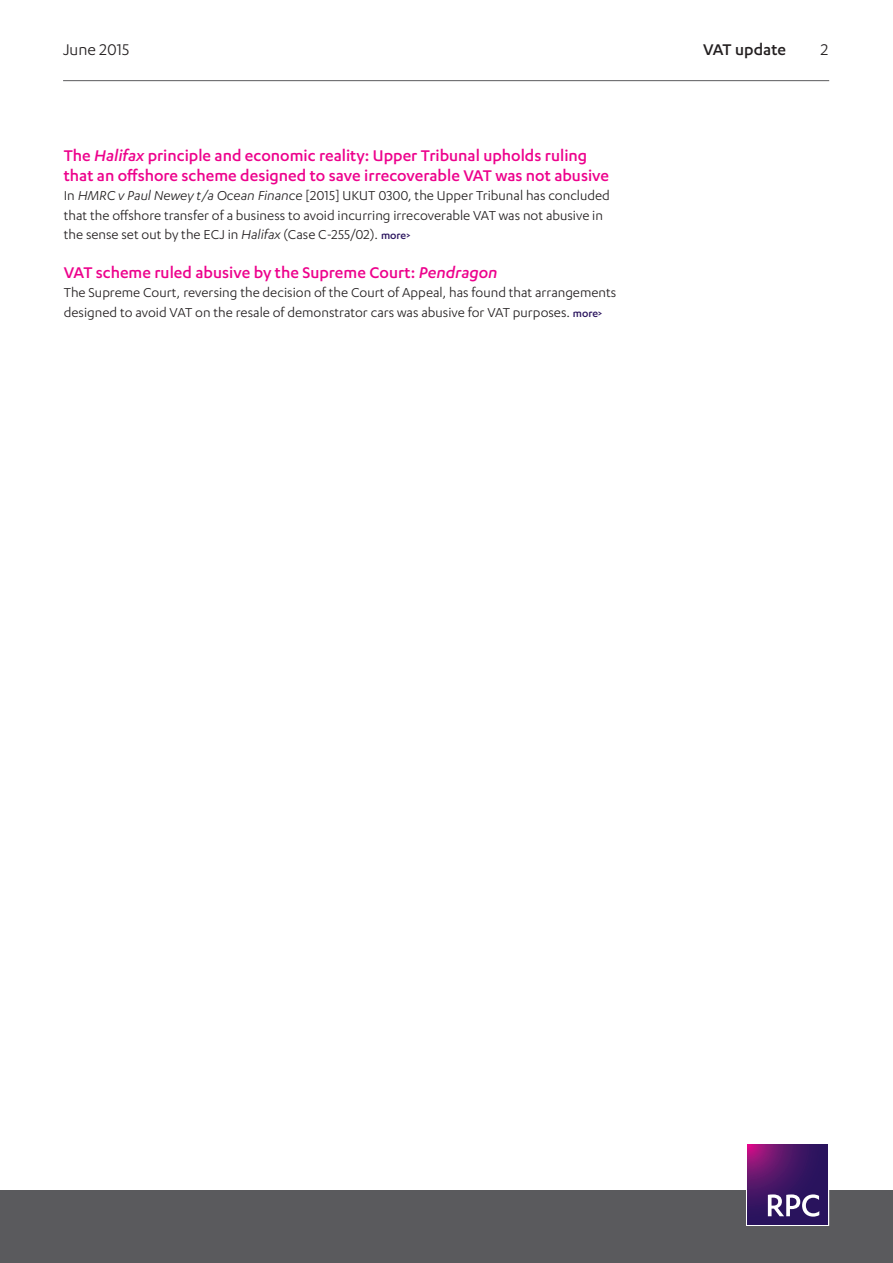
<style>
.page{position:relative;width:893px;height:1263px;background:#fff}
.page>*{position:absolute;margin:0;border:0;box-sizing:border-box;transform-origin:0 0}
.Heading_2__pink{font:500 18px/19.5px "Karbon";color:#ed028c}
.Page_header{font:18px "Karbon";color:#231f20}
.Page_header-2{font:500 18px "Karbon";color:#231f20}
.Body{font:15px/19.5px "Karbon";color:#231f20}
.s1{font-style:italic}
.s2{font-weight:500;font-size:12px;color:#29135d}
</style>
<div class="page">
<hr style="left:63px;top:80px;width:766px;height:1px;background:#5a5a5d">
<div style="left:0;top:1191px;width:893px;height:72px;background:#5a5a5d"></div>
<div style="left:746px;top:1143px;width:83px;height:83px;border:1px solid #fff"></div>
<svg style="left:748px;top:1144px;width:80px;height:80px;background:#461565"></svg>
<svg style="left:768px;top:1194px;width:51px;height:22px"></svg>
<p class="Page_header" style="left:63px;top:39px;width:68px">June 2015</p>
<p class="Page_header-2" style="left:703px;top:39px;width:84px">VAT update</p>
<p class="Page_header" style="left:821px;top:39px;width:9px">2</p>
<p class="Heading_2__pink" style="left:64px;top:145px;width:547px">The <span class="s1">Halifax</span> principle and economic reality: Upper Tribunal upholds ruling that an offshore scheme designed to save irrecoverable VAT was not abusive</p>
<p class="Body" style="left:64px;top:185px;width:548px">In <span class="s1">HMRC v Paul Newey t/a Ocean Finance</span> [2015] UKUT 0300, the Upper Tribunal has concluded that the offshore transfer of a business to avoid incurring irrecoverable VAT was not abusive in the sense set out by the ECJ in <span class="s1">Halifax</span> (Case C-255/02). <span class="s2">more&gt;</span></p>
<p class="Heading_2__pink" style="left:64px;top:262px;width:435px">VAT scheme ruled abusive by the Supreme Court: <span class="s1">Pendragon</span></p>
<p class="Body" style="left:64px;top:283px;width:554px">The Supreme Court, reversing the decision of the Court of Appeal, has found that arrangements designed to avoid VAT on the resale of demonstrator cars was abusive for VAT purposes. <span class="s2">more&gt;</span></p>
</div>
